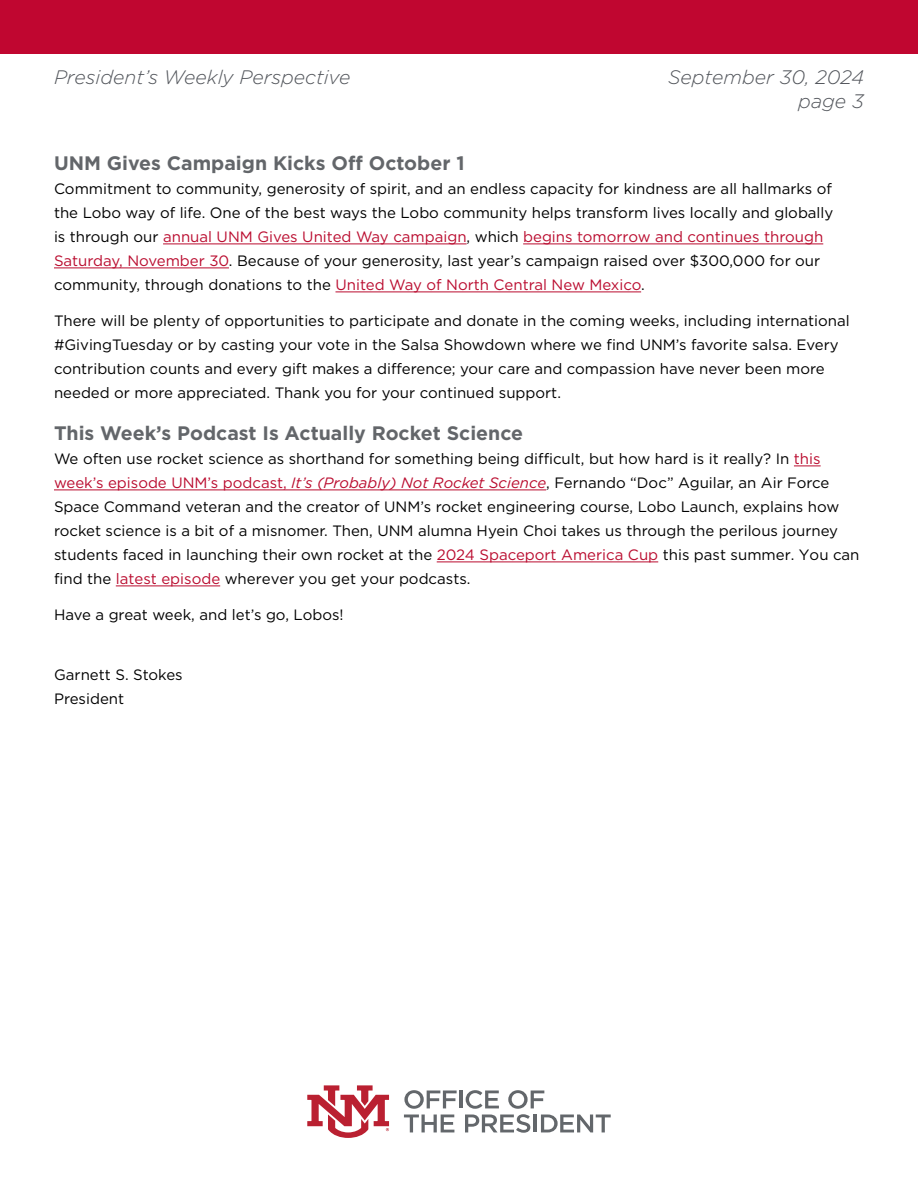
<style>
.page{position:relative;width:918px;height:1188px;background:#fff}
.page>*{position:absolute;margin:0;border:0;box-sizing:border-box;transform-origin:0 0}
.t1{font:700 19.5px "Gotham";color:#63666a}
.t2{font:italic 300 19.5px/23.4px "Gotham";color:#52555b;text-align:right}
.t3{font:15px/24px "Gotham";color:#000}
.s1{color:#ba0c2f}
.s2{font-style:italic;color:#ba0c2f}
</style>
<div class="page">
<hr style="left:163px;top:244px;width:304px;height:1px;background:#ba0c2f">
<hr style="left:523px;top:244px;width:300px;height:1px;background:#ba0c2f">
<hr style="left:54px;top:268px;width:175px;height:1px;background:#ba0c2f">
<hr style="left:336px;top:292px;width:305px;height:1px;background:#ba0c2f">
<svg style="left:794px;top:466px;width:27px;height:1px"></svg>
<hr style="left:54px;top:490px;width:492px;height:1px;background:#ba0c2f">
<hr style="left:437px;top:562px;width:221px;height:1px;background:#ba0c2f">
<hr style="left:116px;top:586px;width:104px;height:1px;background:#ba0c2f">
<div style="left:0;top:0;width:918px;height:53px;background:#c00630"></div>
<svg style="left:404px;top:1090px;width:53px;height:19px"></svg>
<hr style="left:459px;top:1090px;width:4px;height:18px;background:#63676b">
<svg style="left:404px;top:1115px;width:50px;height:17px"></svg>
<svg style="left:465px;top:1090px;width:146px;height:43px"></svg>
<svg style="left:307px;top:1085px;width:82px;height:53px"></svg>
<h1 class="t2" style="left:54px;top:65px;width:298px">President’s Weekly Perspective</h1>
<h1 class="t2" style="left:668px;top:65px;width:197px">September 30, 2024 page 3</h1>
<p class="t1" style="left:54px;top:151px;width:412px">UNM Gives Campaign Kicks Off October 1</p>
<p class="t3" style="left:54px;top:177px;width:781px">Commitment to community, generosity of spirit, and an endless capacity for kindness are all hallmarks of the Lobo way of life. One of the best ways the Lobo community helps transform lives locally and globally is through our <span class="s1">annual UNM Gives United Way campaign</span>, which <span class="s1">begins tomorrow and continues through Saturday, November 30</span>. Because of your generosity, last year’s campaign raised over $300,000 for our community, through donations to the <span class="s1">United Way of North Central New Mexico</span>.</p>
<p class="t3" style="left:54px;top:309px;width:797px">There will be plenty of opportunities to participate and donate in the coming weeks, including international #GivingTuesday or by casting your vote in the Salsa Showdown where we find UNM’s favorite salsa. Every contribution counts and every gift makes a difference; your care and compassion have never been more needed or more appreciated. Thank you for your continued support.</p>
<p class="t1" style="left:54px;top:421px;width:471px">This Week’s Podcast Is Actually Rocket Science</p>
<p class="t3" style="left:54px;top:447px;width:807px">We often use rocket science as shorthand for something being difficult, but how hard is it really? In <span class="s1">this week’s episode UNM’s podcast,</span> <span class="s2">It’s (Probably) Not Rocket Science</span>, Fernando “Doc” Aguilar, an Air Force Space Command veteran and the creator of UNM’s rocket engineering course, Lobo Launch, explains how rocket science is a bit of a misnomer. Then, UNM alumna Hyein Choi takes us through the perilous journey students faced in launching their own rocket at the <span class="s1">2024 Spaceport America Cup</span> this past summer. You can find the <span class="s1">latest episode</span> wherever you get your podcasts.</p>
<p class="t3" style="left:54px;top:603px;width:291px">Have a great week, and let’s go, Lobos!</p>
<p class="t3" style="left:54px;top:663px;width:130px">Garnett S. Stokes<br>President</p>
</div>
